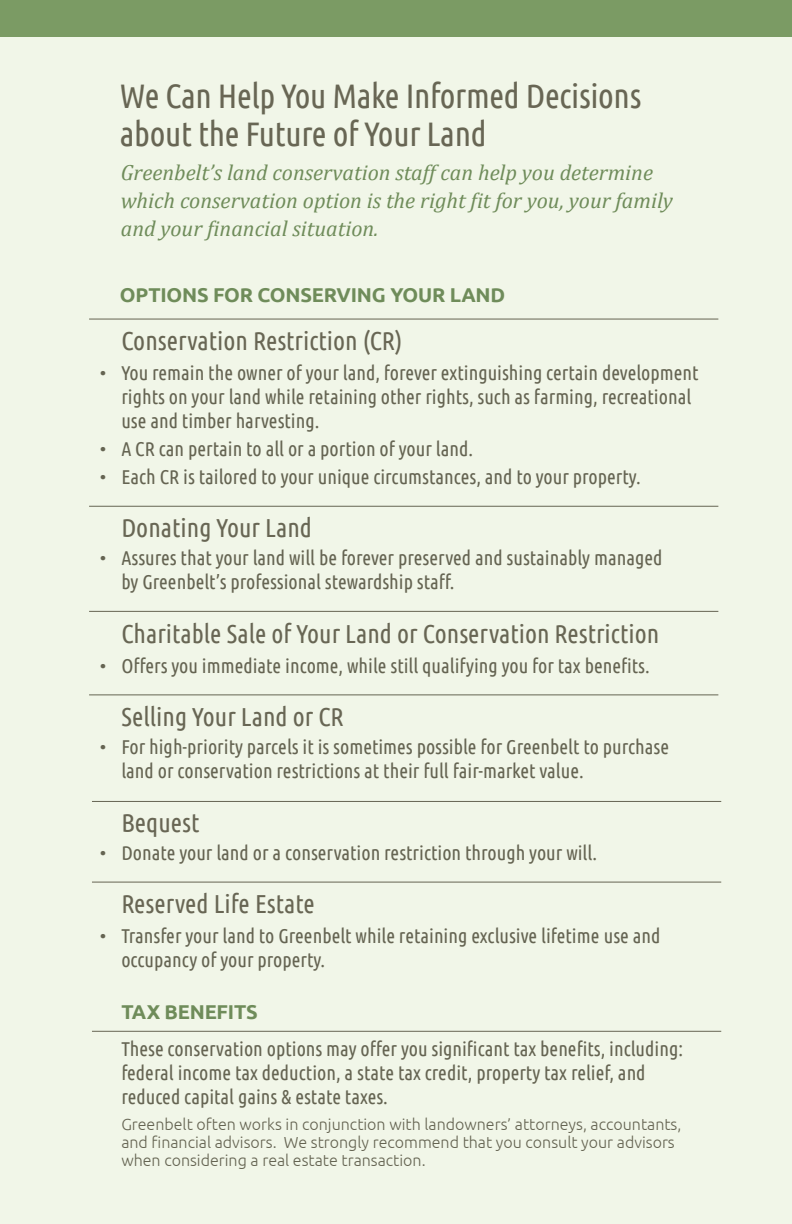
<style>
.page{position:relative;width:792px;height:1224px;background:#fff}
.page>*{position:absolute;margin:0;border:0;box-sizing:border-box;transform-origin:0 0}
.t1{font:34px "Ubuntu Condensed";letter-spacing:-.01em;color:#686654}
.Text_3{font:26px "Ubuntu Condensed";color:#686654}
.t2{font:italic 22px "Cambria";color:#6f8c5a}
.Text_3-2{font:20px/24px "Ubuntu Condensed";color:#656452}
.t3{font:700 20px "Ubuntu";letter-spacing:-.01em;color:#6f8c5a}
.t4{font:300 16px/18px "Ubuntu";color:#656452}
</style>
<div class="page">
<div style="left:0;top:31px;width:792px;height:1193px;background:#f1f6e8"></div>
<div style="left:0;top:0;width:792px;height:37px;background:#7b9b64"></div>
<hr style="left:89px;top:319px;width:629px;height:1px;background:#656452">
<hr style="left:89px;top:506px;width:629px;height:1px;background:#656452">
<hr style="left:89px;top:611px;width:629px;height:1px;background:#656452">
<hr style="left:89px;top:695px;width:629px;height:1px;background:#656452">
<hr style="left:92px;top:801px;width:629px;height:1px;background:#656452">
<hr style="left:92px;top:882px;width:629px;height:1px;background:#656452">
<hr style="left:92px;top:1031px;width:629px;height:1px;background:#656452">
<p class="t1" style="left:120px;top:75px;width:523px">We Can Help You Make Informed Decisions</p>
<p class="t1" style="left:120px;top:113px;width:368px">about the Future of Your Land</p>
<p class="t2" style="left:121px;top:157px;width:534px">Greenbelt’s land conservation staff can help you determine</p>
<p class="t2" style="left:121px;top:185px;width:554px">which conservation option is the right fit for you, your family</p>
<p class="t2" style="left:121px;top:213px;width:259px">and your financial situation.</p>
<p class="t3" style="left:120px;top:283px;width:387px">OPTIONS FOR CONSERVING YOUR LAND</p>
<p class="Text_3" style="left:121px;top:325px;width:283px">Conservation Restriction (CR)</p>
<p class="Text_3-2" style="left:121px;top:360px;width:579px;text-indent:-22px">• You remain the owner of your land, forever extinguishing certain development rights on your land while retaining other rights, such as farming, recreational use and timber harvesting.</p>
<p class="Text_3-2" style="left:100px;top:436px;width:375px">• A CR can pertain to all or a portion of your land.</p>
<p class="Text_3-2" style="left:100px;top:464px;width:542px">• Each CR is tailored to your unique circumstances, and to your property.</p>
<p class="Text_3" style="left:121px;top:512px;width:192px">Donating Your Land</p>
<p class="Text_3-2" style="left:121px;top:545px;width:543px;text-indent:-22px">• Assures that your land will be forever preserved and sustainably managed by Greenbelt’s professional stewardship staff.</p>
<p class="Text_3" style="left:121px;top:618px;width:539px">Charitable Sale of Your Land or Conservation Restriction</p>
<p class="Text_3-2" style="left:100px;top:653px;width:552px">• Offers you immediate income, while still qualifying you for tax benefits.</p>
<p class="Text_3" style="left:121px;top:701px;width:224px">Selling Your Land or CR</p>
<p class="Text_3-2" style="left:121px;top:734px;width:549px;text-indent:-22px">• For high-priority parcels it is sometimes possible for Greenbelt to purchase land or conservation restrictions at their full fair-market value.</p>
<p class="Text_3" style="left:121px;top:807px;width:80px">Bequest</p>
<p class="Text_3-2" style="left:100px;top:840px;width:499px">• Donate your land or a conservation restriction through your will.</p>
<p class="Text_3" style="left:121px;top:888px;width:195px">Reserved Life Estate</p>
<p class="Text_3-2" style="left:121px;top:923px;width:541px;text-indent:-22px">• Transfer your land to Greenbelt while retaining exclusive lifetime use and occupancy of your property.</p>
<p class="t3" style="left:121px;top:999px;width:138px">TAX BENEFITS</p>
<p class="Text_3-2" style="left:121px;top:1037px;width:563px">These conservation options may offer you significant tax benefits, including: federal income tax deduction, a state tax credit, property tax relief, and reduced capital gains &amp; estate taxes.</p>
<p class="t4" style="left:121px;top:1115px;width:562px">Greenbelt often works in conjunction with landowners’ attorneys, accountants, and financial advisors. We strongly recommend that you consult your advisors when considering a real estate transaction.</p>
</div>
